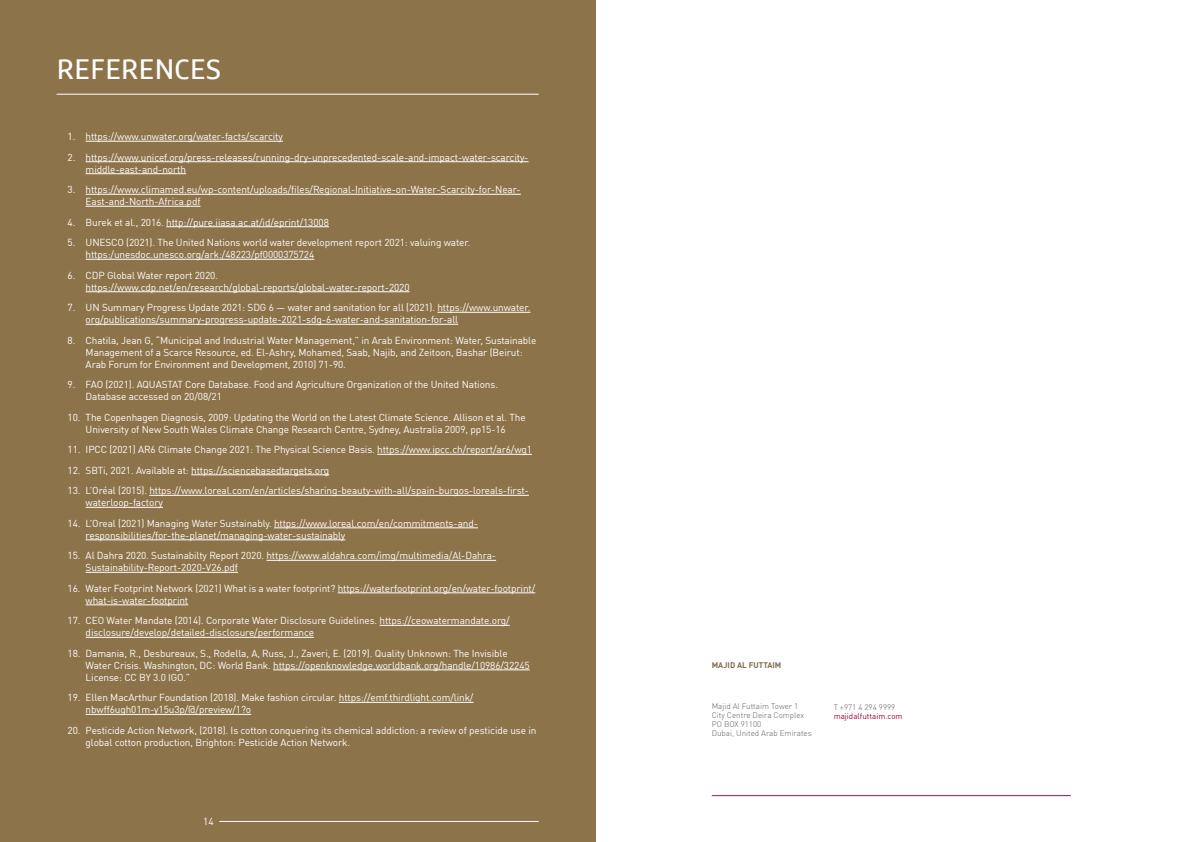
<style>
.page{position:relative;width:1191px;height:842px;background:#fff}
.page>*{position:absolute;margin:0;border:0;box-sizing:border-box;transform-origin:0 0}
.MAF_Section_Subtitle{font:28px "Marselis Pro";letter-spacing:.01em;color:#fff}
.MAF_Body_Text{font:10px/12px "DINOT";letter-spacing:-.01em;color:#fff}
.Body_8pt{font:300 8px/9px "DINOT";color:#5f5f62}
.Body_8pt-2{font:8px/9px "DINOT";color:#a40133}
.Heading_1{font:700 8px "DINOT";color:#826c4b}
.s1{font-weight:300;color:#5f5f62}
</style>
<div class="page">
<div style="left:0;top:0;width:595px;height:842px;background:#8d734a"></div>
<hr style="left:219px;top:821px;width:320px;height:1px;background:#fff">
<hr style="left:86px;top:141px;width:197px;height:1px;background:#fff">
<hr style="left:86px;top:161px;width:442px;height:1px;background:#fff">
<hr style="left:86px;top:173px;width:100px;height:1px;background:#fff">
<hr style="left:86px;top:194px;width:435px;height:1px;background:#fff">
<hr style="left:86px;top:206px;width:114px;height:1px;background:#fff">
<hr style="left:166px;top:226px;width:163px;height:1px;background:#fff">
<hr style="left:86px;top:259px;width:228px;height:1px;background:#fff">
<hr style="left:86px;top:291px;width:323px;height:1px;background:#fff">
<hr style="left:437px;top:312px;width:93px;height:1px;background:#fff">
<hr style="left:86px;top:324px;width:372px;height:1px;background:#fff">
<hr style="left:377px;top:454px;width:155px;height:1px;background:#fff">
<hr style="left:191px;top:474px;width:138px;height:1px;background:#fff">
<hr style="left:149px;top:495px;width:380px;height:1px;background:#fff">
<hr style="left:86px;top:507px;width:77px;height:1px;background:#fff">
<hr style="left:274px;top:528px;width:204px;height:1px;background:#fff">
<hr style="left:86px;top:540px;width:259px;height:1px;background:#fff">
<hr style="left:266px;top:560px;width:230px;height:1px;background:#fff">
<hr style="left:86px;top:572px;width:152px;height:1px;background:#fff">
<hr style="left:338px;top:593px;width:197px;height:1px;background:#fff">
<hr style="left:86px;top:605px;width:102px;height:1px;background:#fff">
<hr style="left:379px;top:625px;width:131px;height:1px;background:#fff">
<hr style="left:86px;top:637px;width:228px;height:1px;background:#fff">
<hr style="left:273px;top:670px;width:256px;height:1px;background:#fff">
<hr style="left:339px;top:702px;width:134px;height:1px;background:#fff">
<hr style="left:86px;top:714px;width:165px;height:1px;background:#fff">
<hr style="left:57px;top:94px;width:482px;height:1px;background:#fff">
<hr style="left:711px;top:795px;width:359px;height:1px;background:#9f193f">
<p class="MAF_Section_Subtitle" style="left:57px;top:52px;width:166px">REFERENCES</p>
<p class="MAF_Body_Text" style="left:68px;top:130px;width:217px">1. https://www.unwater.org/water-facts/scarcity</p>
<p class="MAF_Body_Text" style="left:86px;top:150px;width:444px;text-indent:-18px">2. https://www.unicef.org/press-releases/running-dry-unprecedented-scale-and-impact-water-scarcity&shy;middle-east-and-north</p>
<p class="MAF_Body_Text" style="left:86px;top:183px;width:437px;text-indent:-18px">3. https://www.climamed.eu/wp-content/uploads/files/Regional-Initiative-on-Water-Scarcity-for-Near-<br>East-and-North-Africa.pdf</p>
<p class="MAF_Body_Text" style="left:68px;top:215px;width:263px">4. Burek et al., 2016. http://pure.iiasa.ac.at/id/eprint/13008</p>
<p class="MAF_Body_Text" style="left:86px;top:236px;width:386px;text-indent:-18px">5. UNESCO (2021). The United Nations world water development report 2021: valuing water. https:/unesdoc.unesco.org/ark:/48223/pf0000375724</p>
<p class="MAF_Body_Text" style="left:86px;top:268px;width:325px;text-indent:-18px">6. CDP Global Water report 2020. https://www.cdp.net/en/research/global-reports/global-water-report-2020</p>
<p class="MAF_Body_Text" style="left:86px;top:301px;width:446px;text-indent:-18px">7. UN Summary Progress Update 2021: SDG 6 — water and sanitation for all (2021). https://www.unwater. org/publications/summary-progress-update-2021-sdg-6-water-and-sanitation-for-all</p>
<p class="MAF_Body_Text" style="left:86px;top:333px;width:452px;text-indent:-18px">8. Chatila, Jean G, “Municipal and Industrial Water Management,” in Arab Environment: Water, Sustainable<br>Management of a Scarce Resource, ed. El-Ashry, Mohamed, Saab, Najib, and Zeitoon, Bashar (Beirut:<br>Arab Forum for Environment and Development, 2010) 71-90.</p>
<p class="MAF_Body_Text" style="left:86px;top:378px;width:414px;text-indent:-18px">9. FAO (2021). AQUASTAT Core Database. Food and Agriculture Organization of the United Nations.<br>Database accessed on 20/08/21</p>
<p class="MAF_Body_Text" style="left:68px;top:410px;width:459px;text-align:center">10. The Copenhagen Diagnosis, 2009: Updating the World on the Latest Climate Science. Allison et al. The<br>University of New South Wales Climate Change Research Centre, Sydney, Australia 2009, pp15-16</p>
<p class="MAF_Body_Text" style="left:68px;top:443px;width:466px">11. IPCC (2021) AR6 Climate Change 2021: The Physical Science Basis. https://www.ipcc.ch/report/ar6/wg1</p>
<p class="MAF_Body_Text" style="left:68px;top:463px;width:263px">12. SBTi, 2021. Available at: https://sciencebasedtargets.org</p>
<p class="MAF_Body_Text" style="left:86px;top:484px;width:445px;text-indent:-18px">13. L’Oréal (2015). https://www.loreal.com/en/articles/sharing-beauty-with-all/spain-burgos-loreals-first&shy;waterloop-factory</p>
<p class="MAF_Body_Text" style="left:86px;top:516px;width:394px;text-indent:-18px">14. L’Oreal (2021) Managing Water Sustainably. https://www.loreal.com/en/commitments-and&shy;responsibilities/for-the-planet/managing-water-sustainably</p>
<p class="MAF_Body_Text" style="left:86px;top:549px;width:412px;text-indent:-18px">15. Al Dahra 2020. Sustainabilty Report 2020. https://www.aldahra.com/img/multimedia/Al-Dahra-<br>Sustainability-Report-2020-V26.pdf</p>
<p class="MAF_Body_Text" style="left:86px;top:581px;width:451px;text-indent:-18px">16. Water Footprint Network (2021) What is a water footprint? https://waterfootprint.org/en/water-footprint/ what-is-water-footprint</p>
<p class="MAF_Body_Text" style="left:86px;top:614px;width:425px;text-indent:-18px">17. CEO Water Mandate (2014). Corporate Water Disclosure Guidelines. https://ceowatermandate.org/ disclosure/develop/detailed-disclosure/performance</p>
<p class="MAF_Body_Text" style="left:86px;top:646px;width:445px;text-indent:-18px">18. Damania, R., Desbureaux, S., Rodella, A, Russ, J., Zaveri, E. (2019). Quality Unknown: The Invisible<br>Water Crisis. Washington, DC: World Bank. https://openknowledge.worldbank.org/handle/10986/32245<br>License: CC BY 3.0 IGO.”</p>
<p class="MAF_Body_Text" style="left:86px;top:691px;width:389px;text-indent:-18px">19. Ellen MacArthur Foundation (2018). Make fashion circular. https://emf.thirdlight.com/link/ nbwff6ugh01m-y15u3p/@/preview/1?o</p>
<p class="MAF_Body_Text" style="left:86px;top:723px;width:452px;text-indent:-18px">20. Pesticide Action Network, (2018). Is cotton conquering its chemical addiction: a review of pesticide use in global cotton production, Brighton: Pesticide Action Network.</p>
<p class="MAF_Body_Text" style="left:203px;top:815px;width:12px">14</p>
<p class="Heading_1" style="left:711px;top:659px;width:71px">MAJID AL FUTTAIM</p>
<p class="Body_8pt" style="left:711px;top:700px;width:101px">Majid Al Futtaim Tower 1<br>City Centre Deira Complex<br>PO BOX 91100<br>Dubai, United Arab Emirates</p>
<p class="Body_8pt-2" style="left:833px;top:702px;width:70px"><span class="s1">T +971 4 294 9999 </span>majidalfuttaim.com</p>
</div>
